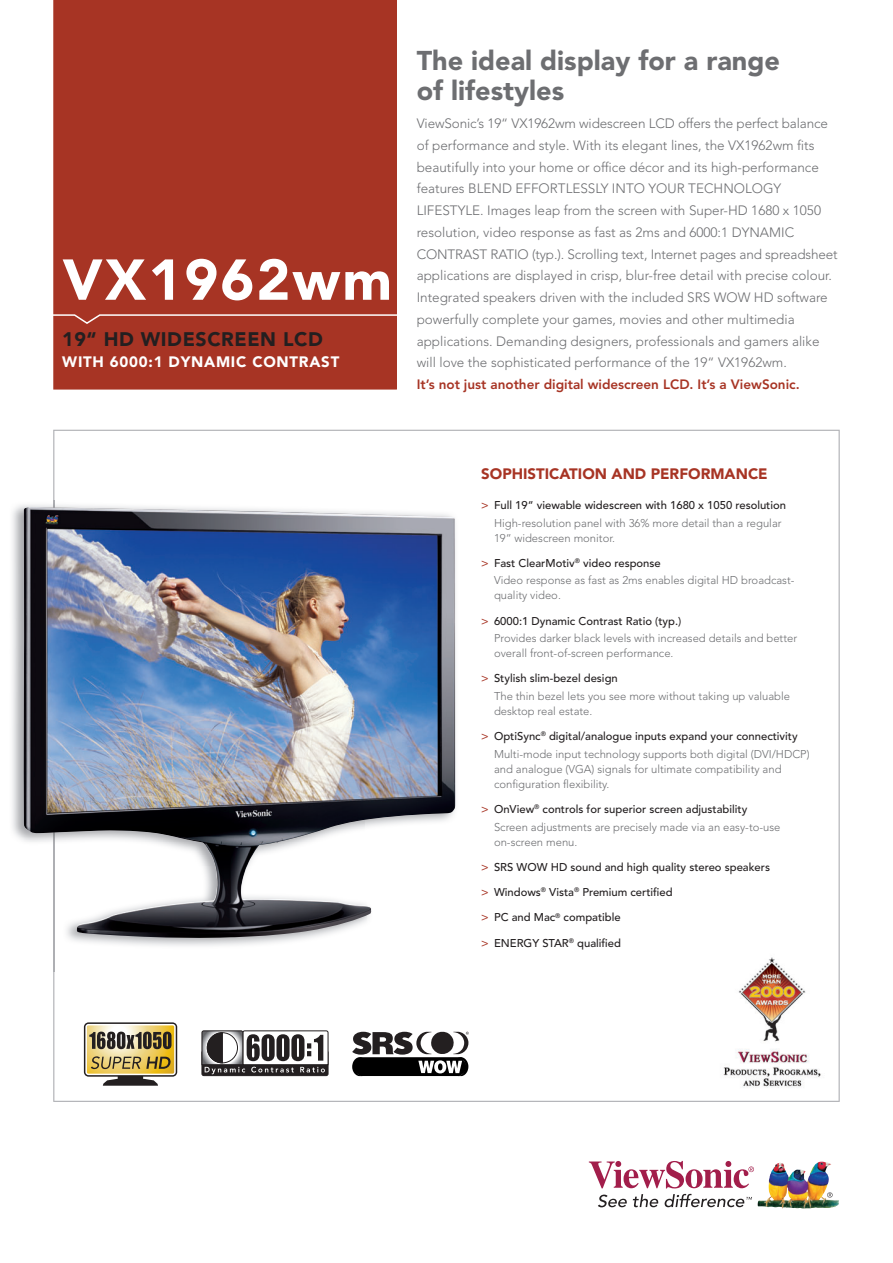
<style>
.page{position:relative;width:893px;height:1263px;background:#fff}
.page>*{position:absolute;margin:0;border:0;box-sizing:border-box;transform-origin:0 0}
.t1{font:900 57px "Avenir LT Std";letter-spacing:.04em;color:#fff}
.t2{font:900 27px/30px "Avenir LT Std";color:#6d6e71}
.t3{font:900 19.5px "Avenir LT Std";letter-spacing:.03em;color:#231f20}
.t4{font:900 15px "Avenir LT Std";color:#a73424}
.t5{font:900 15px "Avenir LT Std";letter-spacing:.05em;color:#fff}
.t6{font:300 13.5px/21.8px "Avenir LT Std";color:#6d6e71}
.t7{font:800 13.5px "Avenir LT Std";color:#a73424}
.t8{font:300 11.25px/17.5px "Avenir LT Std";color:#6d6e71}
.t9{font:500 11.25px "Avenir LT Std";color:#231f20}
.s1{font-weight:500;color:#a73424}
.s2{font-weight:500;color:#231f20}
.s3{color:#a73424}
</style>
<div class="page">
<svg style="left:53px;top:430px;width:786px;height:672px"></svg>
<div style="left:53px;top:0;width:344px;height:390px;background:#a73424"></div>
<img style="left:12px;top:501px;width:456px;height:470px">
<img style="left:53px;top:501px;width:1px;height:470px">
<img style="left:23px;top:507px;width:432px;height:431px">
<img style="left:757px;top:1162px;width:82px;height:47px">
<svg style="left:589px;top:1161px;width:165px;height:27px"></svg>
<svg style="left:598px;top:1194px;width:60px;height:13px"></svg>
<svg style="left:664px;top:1194px;width:88px;height:13px"></svg>
<svg style="left:827px;top:1192px;width:5px;height:6px"></svg>
<svg style="left:53px;top:314px;width:344px;height:11px;background:#b35042"></svg>
<div style="left:82px;top:1021px;width:97px;height:58px;border:10px solid #fff;border-radius:2px"></div>
<div style="left:84px;top:1022px;width:93px;height:55px;border:6px solid #231f20;border-radius:2px"></div>
<div style="left:85px;top:1024px;width:91px;height:51px;border:3px solid #fff;border-radius:2px"></div>
<svg style="left:87px;top:1025px;width:87px;height:49px"></svg>
<svg style="left:89px;top:1032px;width:82px;height:17px"></svg>
<svg style="left:91px;top:1056px;width:80px;height:34px"></svg>
<div style="left:201px;top:1050px;width:127px;height:26px;border:1px solid #231f20;border-radius:2px"></div>
<svg style="left:201px;top:1030px;width:127px;height:44px"></svg>
<svg style="left:352px;top:1032px;width:117px;height:44px"></svg>
<h1 class="t1" style="left:63px;top:260px;width:331px">VX1 962wm</h1>
<h3 class="t3" style="left:62px;top:332px;width:262px">19“ HD WIDESCREEN LCD</h3>
<h3 class="t5" style="left:62px;top:357px;width:278px">WITH 6000:1 DYNAMIC CONTRAST</h3>
<h2 class="t2" style="left:416px;top:49px;width:365px">The ideal display for a range of lifestyles</h2>
<p class="t6" style="left:416px;top:112px;width:422px">ViewSonic’s 19“ VX1962wm widescreen LCD offers the perfect balance of performance and style. With its elegant lines, the VX1962wm fits beautifully into your home or office décor and its high-performance features BLEND EFFORTLESSLY INTO YOUR TECHNOLOGY LIFESTYLE. Images leap from the screen with Super-HD 1680 x 1050 resolution, video response as fast as 2ms and 6000:1 DYNAMIC CONTRAST RATIO (typ.). Scrolling text, Internet pages and spreadsheet applications are displayed in crisp, blur-free detail with precise colour.<br>Integrated speakers driven with the included SRS WOW HD software powerfully complete your games, movies and other multimedia applications. Demanding designers, professionals and gamers alike will love the sophisticated performance of the 19“ VX1962wm.</p>
<p class="t7" style="left:416px;top:380px;width:384px">It’s not just another digital widescreen LCD. It’s a ViewSonic.</p>
<h3 class="t4" style="left:481px;top:469px;width:288px">SOPHISTICATION AND PERFORMANCE</h3>
<p class="t8" style="left:494px;top:496px;width:293px;text-indent:-13px"><span class="s1">&gt;</span> <span class="s2">Full 19“ viewable widescreen with 1680 x 1050 resolution<br></span>High-resolution panel with 36% more detail than a regular</p>
<p class="t8" style="left:494px;top:529px;width:122px">19“ widescreen monitor.</p>
<p class="t8" style="left:494px;top:554px;width:302px;text-indent:-13px"><span class="s1">&gt;</span> <span class="s2">Fast ClearMotiv</span><sup>®</sup> <span class="s2">video response<br></span>Video response as fast as 2ms enables digital HD broadcast-</p>
<p class="t8" style="left:494px;top:587px;width:68px">quality video.</p>
<p class="t8" style="left:494px;top:612px;width:304px;text-indent:-13px"><span class="s1">&gt;</span> <span class="s2">6000:1 Dynamic Contrast Ratio (typ.)<br></span>Provides darker black levels with increased details and better</p>
<p class="t8" style="left:494px;top:644px;width:181px">overall front-of-screen performance.</p>
<p class="t8" style="left:494px;top:670px;width:297px;text-indent:-13px"><span class="s1">&gt;</span> <span class="s2">Stylish slim-bezel design<br></span>The thin bezel lets you see more without taking up valuable</p>
<p class="t8" style="left:494px;top:702px;width:100px">desktop real estate.</p>
<p class="t8" style="left:494px;top:727px;width:317px;text-indent:-13px"><span class="s1">&gt;</span> <span class="s2">OptiSync</span> <sup>®</sup> <span class="s2">digital/analogue inputs expand your connectivity<br></span>Multi-mode input technology supports both digital (DVI/HDCP)</p>
<p class="t8" style="left:494px;top:761px;width:289px;line-height:15px">and analogue (VGA) signals for ultimate compatibility and configuration flexibility.</p>
<p class="t8" style="left:494px;top:800px;width:288px;text-indent:-13px"><span class="s1">&gt;</span> <span class="s2">OnView</span><sup>®</sup> <span class="s2">controls for superior screen adjustability<br></span>Screen adjustments are precisely made via an easy-to-use</p>
<p class="t8" style="left:494px;top:833px;width:85px">on-screen menu.</p>
<p class="t9" style="left:481px;top:860px;width:290px"><span class="s3">&gt;</span> SRS WOW HD sound and high quality stereo speakers</p>
<p class="t9" style="left:481px;top:885px;width:193px"><span class="s3">&gt;</span> Windows<sup>®</sup> Vista<sup>®</sup> Premium certified</p>
<p class="t9" style="left:481px;top:911px;width:141px"><span class="s3">&gt;</span> PC and Mac<sup>®</sup> compatible</p>
<p class="t9" style="left:481px;top:936px;width:141px"><span class="s3">&gt;</span> ENERGY STAR<sup>®</sup> qualified</p>
</div>
